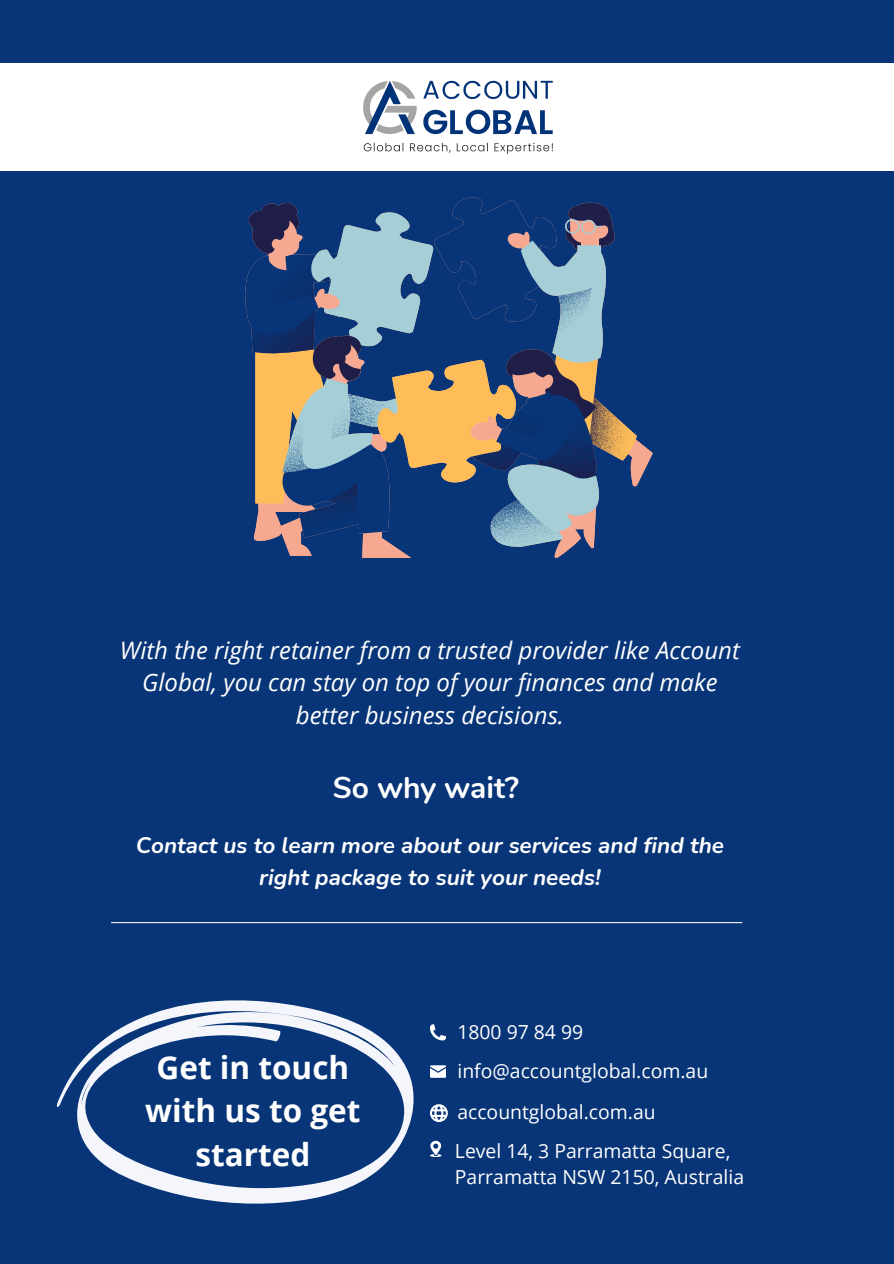
<style>
.page{position:relative;width:894px;height:1264px;background:#fff}
.page>*{position:absolute;margin:0;border:0;box-sizing:border-box;transform-origin:0 0}
.t1{font:700 31.5px/44px "Open Sans";color:#fff;text-align:center}
.t2{font:700 30px "Nunito";color:#fff}
.t3{font:italic 24px/32.7px "Open Sans";color:#fff;text-align:center}
.t4{font:italic 700 22.5px/31.5px "Nunito";color:#fff;text-align:center}
.t5{font:19.35px/25.8px "Open Sans";color:#fff}
</style>
<div class="page">
<div style="left:0;top:0;width:893px;height:1263px;background:#073577"></div>
<svg style="left:430px;top:1065px;width:15px;height:12px"></svg>
<svg style="left:430px;top:1104px;width:17px;height:18px"></svg>
<svg style="left:430px;top:1024px;width:15px;height:16px"></svg>
<svg style="left:430px;top:1140px;width:11px;height:17px"></svg>
<div style="left:0;top:64px;width:893px;height:107px;background:#fff"></div>
<hr style="left:111px;top:922px;width:631px;height:1px;background:#f4f6fc">
<svg style="left:57px;top:1000px;width:356px;height:203px"></svg>
<svg style="left:245px;top:197px;width:407px;height:361px"></svg>
<img style="left:363px;top:80px;width:190px;height:75px">
<p class="t3" style="left:120px;top:633px;width:621px">With the right retainer from a trusted provider like Account<br>Global, you can stay on top of your finances and make better business decisions.</p>
<p class="t2" style="left:333px;top:768px;width:187px">So why wait?</p>
<h3 class="t4" style="left:136px;top:830px;width:589px">Contact us to learn more about our services and find the right package to suit your needs!</h3>
<h1 class="t1" style="left:145px;top:1044px;width:217px">Get in touch with us to get started</h1>
<p class="t5" style="left:457px;top:1018px;width:127px">1800 97 84 99</p>
<h1 class="t5" style="left:457px;top:1057px;width:252px">info@accountglobal.com.au</h1>
<h2 class="t5" style="left:457px;top:1098px;width:200px">accountglobal.com.au</h2>
<p class="t5" style="left:455px;top:1137px;width:290px">Level 14, 3 Parramatta Square,<br>Parramatta NSW 2150, Australia</p>
</div>
